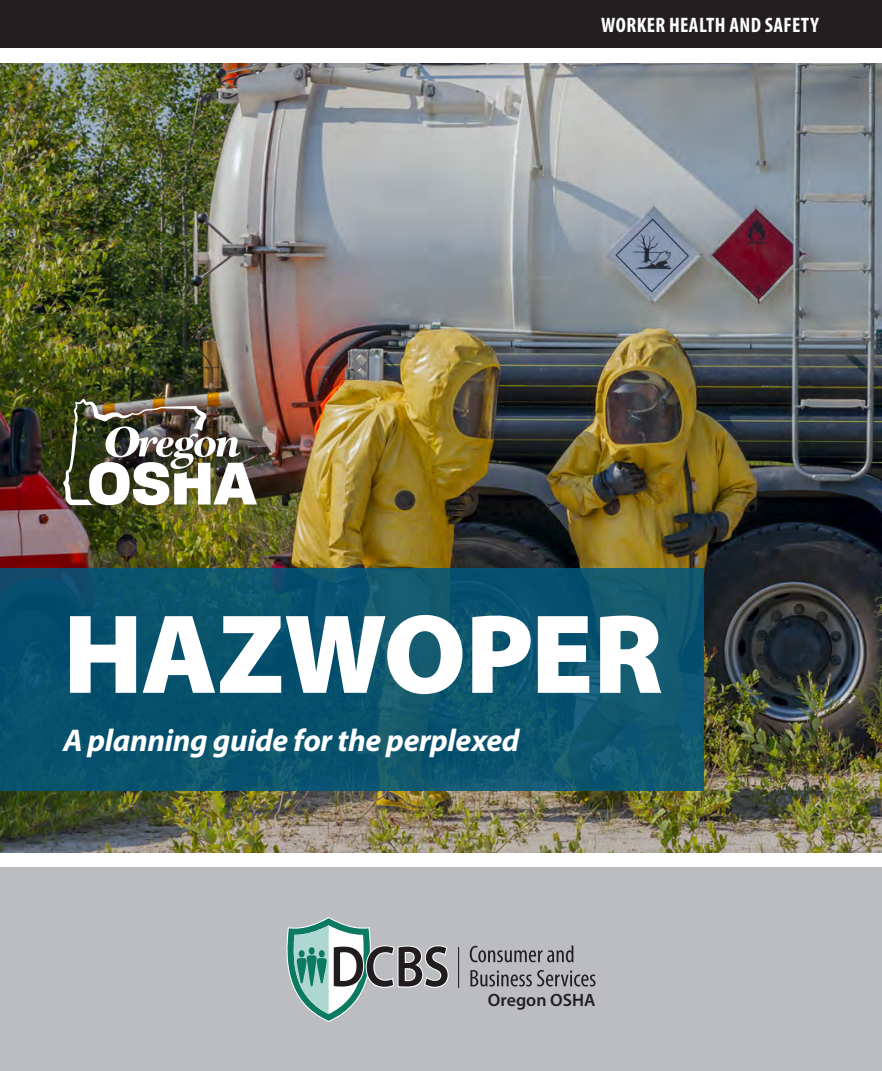
<style>
.page{position:relative;width:882px;height:1071px;background:#fff}
.page>*{position:absolute;margin:0;border:0;box-sizing:border-box;transform-origin:0 0}
.Body_Text{font:900 113.75px "Myriad Pro";letter-spacing:-.01em;color:#fff}
.Body_Text-2{font:italic 700 31.5px "Myriad Pro";letter-spacing:-.01em;color:#fff}
.t1{font:700 condensed 21px "Myriad Pro";letter-spacing:.02em;color:#fff}
.t2{font:600 17.85px "Myriad Pro";color:#231f20}
</style>
<div class="page">
<div style="left:0;top:0;width:882px;height:47px;background:#231f20"></div>
<div style="left:0;top:868px;width:882px;height:203px;background:#bcbdc0"></div>
<img style="left:0;top:63px;width:882px;height:789px">
<div style="left:47px;top:383px;width:226px;height:140px;background:#231f20;opacity:.45"></div>
<img style="left:63px;top:399px;width:194px;height:106px">
<svg style="left:470px;top:970px;width:126px;height:17px"></svg>
<svg style="left:470px;top:945px;width:104px;height:17px"></svg>
<hr style="left:458px;top:947px;width:1px;height:41px;background:#231f20">
<svg style="left:286px;top:917px;width:163px;height:105px"></svg>
<svg style="left:0;top:568px;width:703px;height:223px;background:#0a536e"></svg>
<p class="t1" style="left:601px;top:11px;width:219px">WORKER HEALTH AND SAFETY</p>
<p class="Body_Text" style="left:63px;top:590px;width:602px">HAZWOPER</p>
<p class="Body_Text-2" style="left:63px;top:720px;width:458px">A planning guide for the perplexed</p>
<p class="t2" style="left:488px;top:989px;width:109px">Oregon OSHA</p>
</div>
